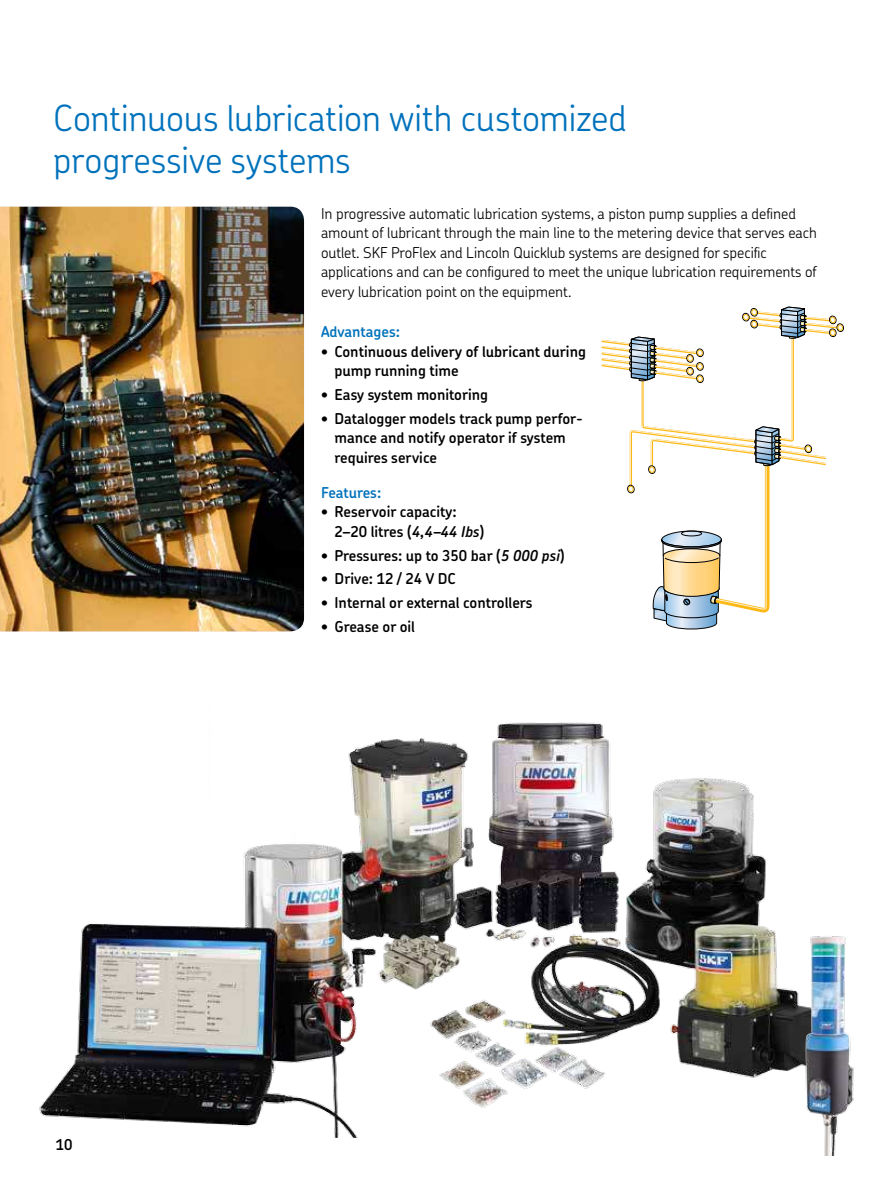
<style>
.page{position:relative;width:893px;height:1191px;background:#fff}
.page>*{position:absolute;margin:0;border:0;box-sizing:border-box;transform-origin:0 0}
.t1{font:300 36px/42px "SKF Chevin";letter-spacing:-.005em;color:#0072bc}
.t2{font:300 15px/19.5px "SKF Chevin";color:#000}
.t3{font:600 15px/19.5px "SKF Chevin";color:#000}
.t4{font:600 15px "SKF Chevin";letter-spacing:-.005em;color:#0072bc}
.s1{font-style:italic}
</style>
<div class="page">
<img style="left:39px;top:722px;width:758px;height:415px">
<svg style="left:601px;top:307px;width:243px;height:322px"></svg>
<img style="left:0;top:207px;width:304px;height:424px">
<img style="left:797px;top:936px;width:57px;height:219px">
<h1 class="t1" style="left:53px;top:99px;width:575px">Continuous lubrication with customized progressive systems</h1>
<p class="t2" style="left:321px;top:204px;width:497px">In progressive automatic lubrication systems, a piston pump supplies a defined amount of lubricant through the main line to the metering device that serves each outlet. SKF ProFlex and Lincoln Quicklub systems are designed for specific applications and can be configured to meet the unique lubrication requirements of every lubrication point on the equipment.</p>
<p class="t4" style="left:321px;top:325px;width:81px">Advantages:</p>
<p class="t3" style="left:335px;top:342px;width:253px;text-indent:-13px">• Continuous delivery of lubricant during pump running time</p>
<p class="t3" style="left:321px;top:385px;width:169px">• Easy system monitoring</p>
<p class="t3" style="left:335px;top:409px;width:250px;text-indent:-13px">• Datalogger models track pump perfor&shy;mance and notify operator if system requires service</p>
<p class="t4" style="left:321px;top:485px;width:62px">Features:</p>
<p class="t3" style="left:335px;top:503px;width:151px;text-indent:-13px">• Reservoir capacity:<br>2–20 litres (<span class="s1">4,4–44 Ibs</span>)</p>
<p class="t3" style="left:321px;top:546px;width:245px">• Pressures: up to 350 bar (<span class="s1">5 000 psi</span>)</p>
<p class="t3" style="left:321px;top:570px;width:136px">• Drive: 12 / 24 V DC</p>
<p class="t3" style="left:321px;top:593px;width:213px">• Internal or external controllers</p>
<p class="t3" style="left:321px;top:617px;width:96px">• Grease or oil</p>
<p class="t3" style="left:56px;top:1135px;width:18px">10</p>
</div>
